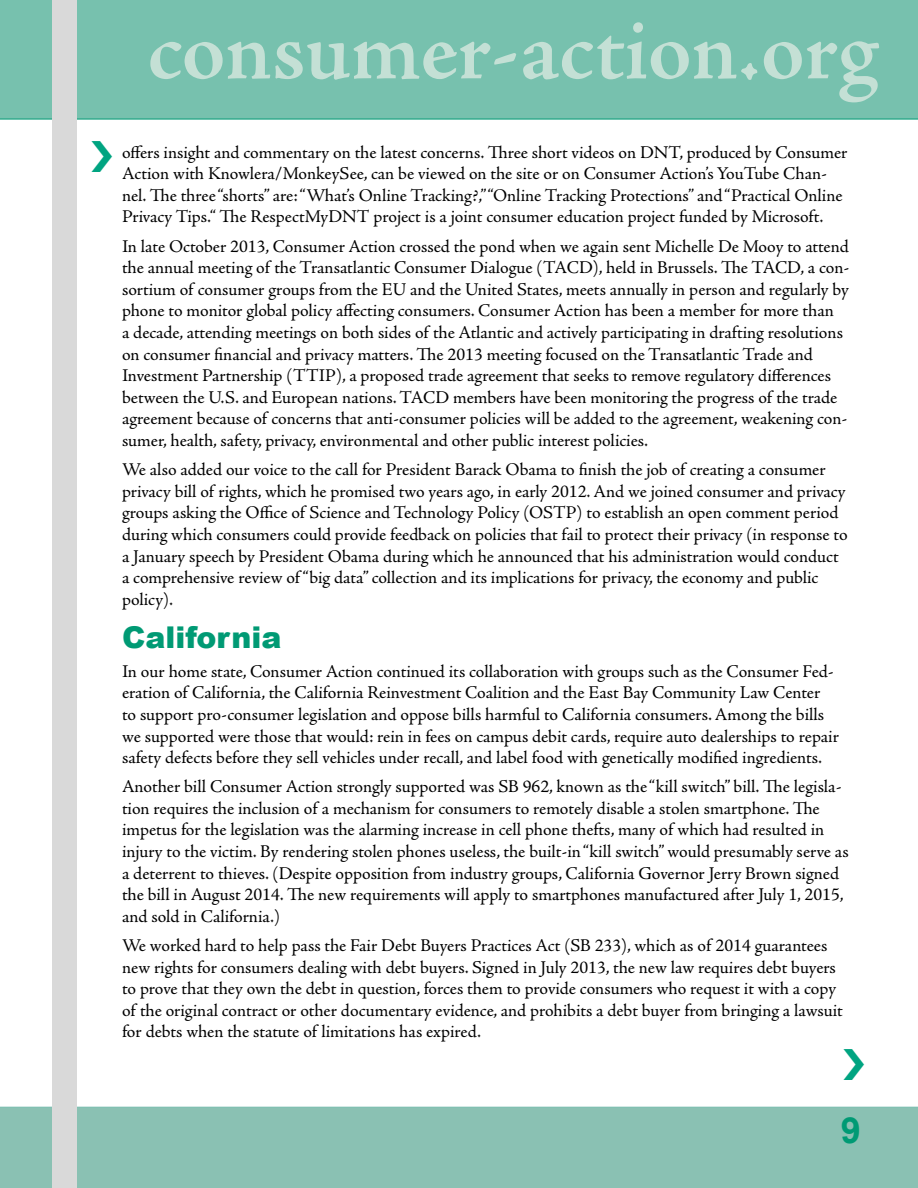
<style>
.page{position:relative;width:918px;height:1188px;background:#fff}
.page>*{position:absolute;margin:0;border:0;box-sizing:border-box;transform-origin:0 0}
.t1{font:600 90px "Adobe Jenson Pro";letter-spacing:-.005em;color:#c4e0d5}
.t2{font:700 36px "Arial";color:#009a74}
.t3{font:900 30px "Arial";color:#009a74}
.t4{font:18px/21.6px "Adobe Jenson Pro";letter-spacing:-.005em;color:#000}
</style>
<div class="page">
<div style="left:0;top:0;width:918px;height:119px;background:#77c1ae"></div>
<div style="left:0;top:1107px;width:918px;height:81px;background:#8ac1b3"></div>
<div style="left:52px;top:0;width:25px;height:1188px;background:#d9d9d9"></div>
<h1 class="t1" style="left:147px;top:-1px;width:732px">consumer-action.org</h1>
<p class="t4" style="left:122px;top:142px;width:727px">offers insight and commentary on the latest concerns. Three short videos on DNT, produced by Consumer Action with Knowlera/MonkeySee, can be viewed on the site or on Consumer Action’s YouTube Chan&shy;nel. The three “shorts” are: “What’s Online Tracking?,” “Online Tracking Protections” and “Practical Online Privacy Tips.“ The RespectMyDNT project is a joint consumer education project funded by Microsoft.</p>
<p class="t4" style="left:122px;top:236px;width:729px">In late October 2013, Consumer Action crossed the pond when we again sent Michelle De Mooy to attend the annual meeting of the Transatlantic Consumer Dialogue (TACD), held in Brussels. The TACD, a con&shy;sortium of consumer groups from the EU and the United States, meets annually in person and regularly by phone to monitor global policy affecting consumers. Consumer Action has been a member for more than<br>a decade, attending meetings on both sides of the Atlantic and actively participating in drafting resolutions on consumer financial and privacy matters. The 2013 meeting focused on the Transatlantic Trade and Investment Partnership (TTIP), a proposed trade agreement that seeks to remove regulatory differences between the U.S. and European nations. TACD members have been monitoring the progress of the trade agreement because of concerns that anti-consumer policies will be added to the agreement, weakening con&shy;sumer, health, safety, privacy, environmental and other public interest policies.</p>
<p class="t4" style="left:122px;top:459px;width:727px">We also added our voice to the call for President Barack Obama to finish the job of creating a consumer privacy bill of rights, which he promised two years ago, in early 2012. And we joined consumer and privacy groups asking the Office of Science and Technology Policy (OSTP) to establish an open comment period during which consumers could provide feedback on policies that fail to protect their privacy (in response to a January speech by President Obama during which he announced that his administration would conduct a comprehensive review of “big data” collection and its implications for privacy, the economy and public policy).</p>
<h3 class="t3" style="left:122px;top:615px;width:161px">California</h3>
<p class="t4" style="left:122px;top:661px;width:719px">In our home state, Consumer Action continued its collaboration with groups such as the Consumer Fed&shy;eration of California, the California Reinvestment Coalition and the East Bay Community Law Center<br>to support pro-consumer legislation and oppose bills harmful to California consumers. Among the bills we supported were those that would: rein in fees on campus debit cards, require auto dealerships to repair safety defects before they sell vehicles under recall, and label food with genetically modified ingredients.</p>
<p class="t4" style="left:122px;top:776px;width:728px">Another bill Consumer Action strongly supported was SB 962, known as the “kill switch” bill. The legisla&shy;tion requires the inclusion of a mechanism for consumers to remotely disable a stolen smartphone. The impetus for the legislation was the alarming increase in cell phone thefts, many of which had resulted in injury to the victim. By rendering stolen phones useless, the built-in “kill switch” would presumably serve as a deterrent to thieves. (Despite opposition from industry groups, California Governor Jerry Brown signed the bill in August 2014. The new requirements will apply to smartphones manufactured after July 1, 2015, and sold in California.)</p>
<p class="t4" style="left:122px;top:935px;width:722px">We worked hard to help pass the Fair Debt Buyers Practices Act (SB 233), which as of 2014 guarantees new rights for consumers dealing with debt buyers. Signed in July 2013, the new law requires debt buyers to prove that they own the debt in question, forces them to provide consumers who request it with a copy of the original contract or other documentary evidence, and prohibits a debt buyer from bringing a lawsuit for debts when the statute of limitations has expired.</p>
<h2 class="t2" style="left:841px;top:1110px;width:22px">9</h2>
</div>
